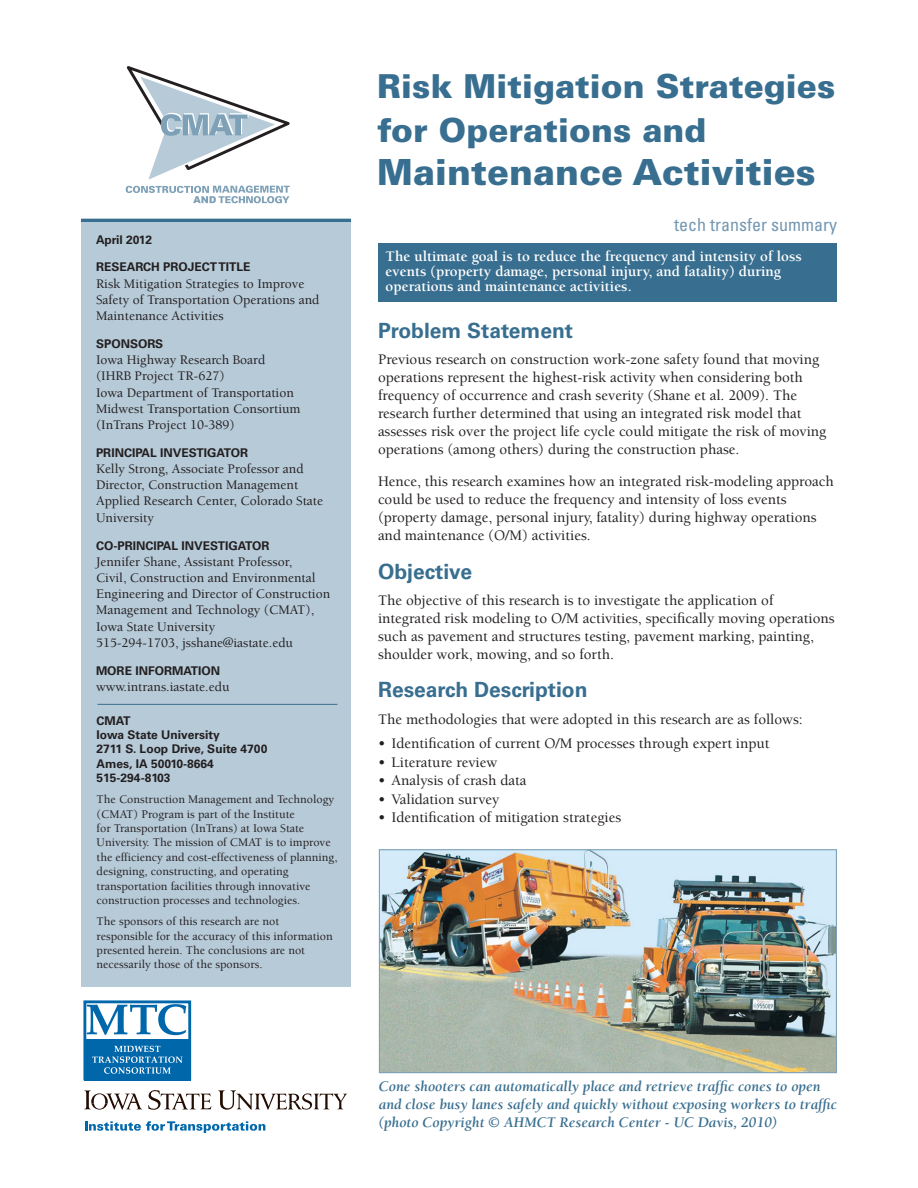
<style>
.page{position:relative;width:918px;height:1188px;background:#fff}
.page>*{position:absolute;margin:0;border:0;box-sizing:border-box;transform-origin:0 0}
.Headline{font:900 36px "Univers";color:#386e8f}
.Headline-2{font:900 33px/43.2px "Univers";color:#386e8f}
.head_1{font:700 21px "Univers";color:#386e8f}
.Headline2{font:condensed 18px "Univers";color:#7396b2}
.Body_text{font:500 15px/18px "Berkeley";color:#231f20}
.t1{font:italic 700 15px/18px "Berkeley";color:#386e8f}
.pullout_sentence{font:700 15px/15px "Berkeley";color:#fff}
.first_bullets{font:500 15px "Berkeley";color:#231f20}
.info{font:500 13.5px/16.2px "Berkeley";color:#231f20}
.tech_trans__summary{font:500 12px/14.4px "Berkeley";color:#231f20}
.label{font:700 12px "Univers";color:#231f20}
.address{font:700 12px "Univers";color:#231f20}
.date{font:700 12px "Univers";color:#231f20}
</style>
<div class="page">
<div style="left:81px;top:219px;width:270px;height:768px;background:#b7cad8"></div>
<div style="left:378px;top:243px;width:459px;height:59px;background:#386e8f"></div>
<hr style="left:81px;top:219px;width:270px;height:3px;background:#386e8f">
<hr style="left:98px;top:704px;width:240px;height:1px;background:#386e8f">
<svg style="left:126px;top:66px;width:164px;height:137px"></svg>
<img style="left:381px;top:851px;width:454px;height:220px">
<div style="left:379px;top:849px;width:458px;height:224px;border:1px solid #7ea1b7"></div>
<svg style="left:84px;top:1090px;width:58px;height:20px"></svg>
<svg style="left:148px;top:1090px;width:63px;height:20px"></svg>
<svg style="left:218px;top:1090px;width:129px;height:20px"></svg>
<svg style="left:85px;top:1121px;width:180px;height:12px"></svg>
<div style="left:84px;top:1039px;width:107px;height:41px;background:#0067aa"></div>
<svg style="left:87px;top:1004px;width:99px;height:31px"></svg>
<svg style="left:92px;top:1046px;width:91px;height:28px"></svg>
<div style="left:83px;top:1000px;width:108px;height:80px;border:3px solid #0067aa"></div>
<p class="date" style="left:96px;top:232px;width:58px">April 2012</p>
<p class="label" style="left:96px;top:260px;width:156px">RESEARCH PROJECT TITLE</p>
<p class="info" style="left:96px;top:276px;width:225px">Risk Mitigation Strategies to Improve<br>Safety of Transportation Operations and<br>Maintenance Activities</p>
<p class="label" style="left:96px;top:337px;width:69px">SPONSORS</p>
<p class="info" style="left:96px;top:352px;width:171px">Iowa Highway Research Board (IHRB Project TR-627)</p>
<p class="info" style="left:96px;top:384px;width:199px">Iowa Department of Transportation</p>
<p class="info" style="left:96px;top:401px;width:206px">Midwest Transportation Consortium</p>
<p class="info" style="left:96px;top:417px;width:140px">(InTrans Project 10-389)</p>
<p class="label" style="left:96px;top:446px;width:154px">PRINCIPAL INVESTIGATOR</p>
<p class="info" style="left:96px;top:461px;width:229px">Kelly Strong, Associate Professor and<br>Director, Construction Management<br>Applied Research Center, Colorado State<br>University</p>
<p class="label" style="left:96px;top:538px;width:175px">CO-PRINCIPAL INVESTIGATOR</p>
<p class="info" style="left:96px;top:554px;width:236px">Jennifer Shane, Assistant Professor,<br>Civil, Construction and Environmental Engineering and Director of Construction Management and Technology (CMAT), Iowa State University</p>
<p class="info" style="left:96px;top:635px;width:199px">515-294-1703, jsshane@iastate.edu</p>
<p class="label" style="left:96px;top:663px;width:126px">MORE INFORMATION</p>
<p class="info" style="left:96px;top:679px;width:135px">www.intrans.iastate.edu</p>
<p class="address" style="left:97px;top:713px;width:36px">CMAT</p>
<p class="address" style="left:97px;top:728px;width:125px">Iowa State University</p>
<p class="address" style="left:97px;top:742px;width:172px">2711 S. Loop Drive, Suite 4700</p>
<p class="address" style="left:97px;top:756px;width:119px">Ames, IA 50010-8664</p>
<p class="address" style="left:97px;top:771px;width:75px">515-294-8103</p>
<p class="tech_trans__summary" style="left:97px;top:793px;width:242px">The Construction Management and Technology (CMAT) Program is part of the Institute<br>for Transportation (InTrans) at Iowa State University. The mission of CMAT is to improve the efficiency and cost-effectiveness of planning, designing, constructing, and operating transportation facilities through innovative construction processes and technologies.</p>
<p class="tech_trans__summary" style="left:97px;top:915px;width:238px">The sponsors of this research are not responsible for the accuracy of this information presented herein. The conclusions are not necessarily those of the sponsors.</p>
<p class="Headline-2" style="left:377px;top:65px;width:460px">Risk Mitigation Strategies for Operations and</p>
<p class="Headline" style="left:377px;top:149px;width:440px">Maintenance Activities</p>
<p class="Headline2" style="left:674px;top:213px;width:164px">tech transfer summary</p>
<p class="pullout_sentence" style="left:386px;top:249px;width:418px">The ultimate goal is to reduce the frequency and intensity of loss events (property damage, personal injury, and fatality) during operations and maintenance activities.</p>
<p class="head_1" style="left:378px;top:319px;width:197px">Problem Statement</p>
<p class="Body_text" style="left:378px;top:351px;width:450px">Previous research on construction work-zone safety found that moving operations represent the highest-risk activity when considering both frequency of occurrence and crash severity (Shane et al. 2009). The research further determined that using an integrated risk model that assesses risk over the project life cycle could mitigate the risk of moving operations (among others) during the construction phase.</p>
<p class="Body_text" style="left:378px;top:473px;width:457px">Hence, this research examines how an integrated risk-modeling approach could be used to reduce the frequency and intensity of loss events (property damage, personal injury, fatality) during highway operations and maintenance (O/M) activities.</p>
<p class="head_1" style="left:378px;top:559px;width:96px">Objective</p>
<p class="Body_text" style="left:378px;top:591px;width:458px">The objective of this research is to investigate the application of integrated risk modeling to O/M activities, specifically moving operations such as pavement and structures testing, pavement marking, painting, shoulder work, mowing, and so forth.</p>
<p class="head_1" style="left:378px;top:678px;width:211px">Research Description</p>
<p class="Body_text" style="left:378px;top:710px;width:426px">The methodologies that were adopted in this research are as follows:</p>
<p class="first_bullets" style="left:378px;top:736px;width:393px">• Identification of current O/M processes through expert input</p>
<p class="first_bullets" style="left:378px;top:754px;width:121px">• Literature review</p>
<p class="first_bullets" style="left:378px;top:773px;width:150px">• Analysis of crash data</p>
<p class="first_bullets" style="left:378px;top:791px;width:123px">• Validation survey</p>
<p class="first_bullets" style="left:378px;top:810px;width:245px">• Identification of mitigation strategies</p>
<p class="t1" style="left:379px;top:1078px;width:460px">Cone shooters can automatically place and retrieve traffic cones to open and close busy lanes safely and quickly without exposing workers to traffic (photo Copyright © AHMCT Research Center - UC Davis, 2010)</p>
</div>
